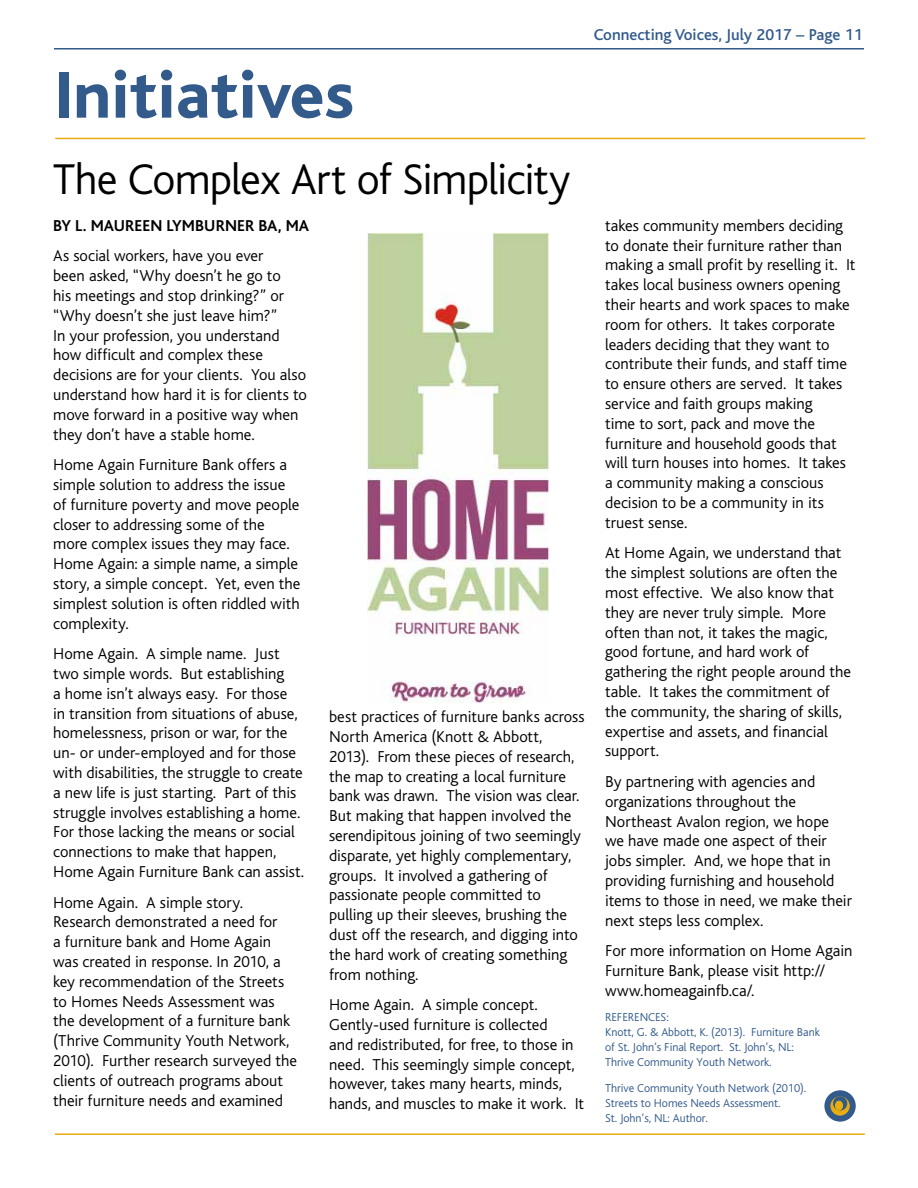
<style>
.page{position:relative;width:918px;height:1188px;background:#fff}
.page>*{position:absolute;margin:0;border:0;box-sizing:border-box;transform-origin:0 0}
.t1{font:800 69px "Bliss";color:#325a8b}
.t2{font:300 45px "Bliss";letter-spacing:-.02em;color:#000}
.t3{font:300 16.5px/19.8px "Bliss";color:#000}
.t4{font:500 16.5px "Bliss";color:#325a8b}
.t5{font:700 16.5px "Bliss";color:#000}
.t6{font:300 12px/15px "Bliss";letter-spacing:-.005em;color:#325a8b}
</style>
<div class="page">
<hr style="left:54px;top:48px;width:810px;height:2px;background:#325a8b">
<hr style="left:55px;top:1133px;width:810px;height:2px;background:#e8ae10">
<hr style="left:55px;top:138px;width:810px;height:1px;background:#e8ae10">
<svg style="left:824px;top:1090px;width:32px;height:32px"></svg>
<svg style="left:831px;top:1097px;width:18px;height:18px"></svg>
<div style="left:831px;top:1097px;width:18px;height:18px;border:1px solid #e8ae10;border-radius:50%"></div>
<div style="left:834px;top:1097px;width:13px;height:13px;background:#325a8b;border-radius:50%"></div>
<div style="left:834px;top:1097px;width:13px;height:13px;border:1px solid #325a8b;border-radius:50%"></div>
<div style="left:835px;top:1101px;width:8px;height:9px;background:#e8ae10;border-radius:50%"></div>
<div style="left:835px;top:1101px;width:8px;height:9px;border:1px solid #e8ae10;border-radius:50%"></div>
<img style="left:368px;top:234px;width:181px;height:468px">
<h1 class="t1" style="left:55px;top:59px;width:301px">Initiatives</h1>
<p class="t4" style="left:594px;top:26px;width:270px">Connecting Voices, July 2017 – Page 11</p>
<h2 class="t2" style="left:53px;top:155px;width:520px">The Complex Art of Simplicity</h2>
<p class="t5" style="left:53px;top:217px;width:258px">BY L. MAUREEN LYMBURNER BA, MA</p>
<p class="t3" style="left:53px;top:246px;width:255px">As social workers, have you ever<br>been asked, “Why doesn’t he go to<br>his meetings and stop drinking?” or “Why doesn’t she just leave him?”<br>In your profession, you understand how difficult and complex these decisions are for your clients. You also understand how hard it is for clients to move forward in a positive way when they don’t have a stable home.</p>
<p class="t3" style="left:53px;top:455px;width:249px">Home Again Furniture Bank offers a simple solution to address the issue of furniture poverty and move people closer to addressing some of the more complex issues they may face.<br>Home Again: a simple name, a simple story, a simple concept. Yet, even the simplest solution is often riddled with complexity.</p>
<p class="t3" style="left:53px;top:644px;width:253px">Home Again. A simple name. Just two simple words. But establishing<br>a home isn’t always easy. For those<br>in transition from situations of abuse, homelessness, prison or war, for the un- or under-employed and for those with disabilities, the struggle to create a new life is just starting. Part of this struggle involves establishing a home.<br>For those lacking the means or social connections to make that happen, Home Again Furniture Bank can assist.</p>
<p class="t3" style="left:53px;top:893px;width:245px">Home Again. A simple story.<br>Research demonstrated a need for<br>a furniture bank and Home Again was created in response. In 2010, a key recommendation of the Streets to Homes Needs Assessment was the development of a furniture bank (Thrive Community Youth Network, 2010). Further research surveyed the clients of outreach programs about their furniture needs and examined</p>
<p class="t3" style="left:329px;top:707px;width:257px">best practices of furniture banks across North America (Knott &amp; Abbott, 2013). From these pieces of research, the map to creating a local furniture bank was drawn. The vision was clear.<br>But making that happen involved the serendipitous joining of two seemingly disparate, yet highly complementary, groups. It involved a gathering of passionate people committed to pulling up their sleeves, brushing the dust off the research, and digging into the hard work of creating something from nothing.</p>
<p class="t3" style="left:329px;top:995px;width:257px">Home Again. A simple concept.<br>Gently-used furniture is collected<br>and redistributed, for free, to those in need. This seemingly simple concept, however, takes many hearts, minds, hands, and muscles to make it work. It</p>
<p class="t3" style="left:605px;top:216px;width:252px">takes community members deciding to donate their furniture rather than making a small profit by reselling it. It takes local business owners opening their hearts and work spaces to make room for others. It takes corporate leaders deciding that they want to contribute their funds, and staff time to ensure others are served. It takes service and faith groups making<br>time to sort, pack and move the furniture and household goods that will turn houses into homes. It takes a community making a conscious decision to be a community in its truest sense.</p>
<p class="t3" style="left:605px;top:543px;width:247px">At Home Again, we understand that the simplest solutions are often the most effective. We also know that they are never truly simple. More often than not, it takes the magic, good fortune, and hard work of gathering the right people around the table. It takes the commitment of the community, the sharing of skills, expertise and assets, and financial support.</p>
<p class="t3" style="left:605px;top:772px;width:248px">By partnering with agencies and organizations throughout the<br>Northeast Avalon region, we hope we have made one aspect of their jobs simpler. And, we hope that in providing furnishing and household items to those in need, we make their next steps less complex.</p>
<p class="t3" style="left:605px;top:941px;width:249px">For more information on Home Again<br>Furniture Bank, please visit http:// www.homeagainfb.ca/.</p>
<p class="t6" style="left:605px;top:1010px;width:216px">REFERENCES:<br>Knott, G. &amp; Abbott, K. (2013). Furniture Bank of St. John’s Final Report. St. John’s, NL:<br>Thrive Community Youth Network.</p>
<p class="t6" style="left:605px;top:1081px;width:203px">Thrive Community Youth Network (2010).<br>Streets to Homes Needs Assessment.<br>St. John’s, NL: Author.</p>
</div>
